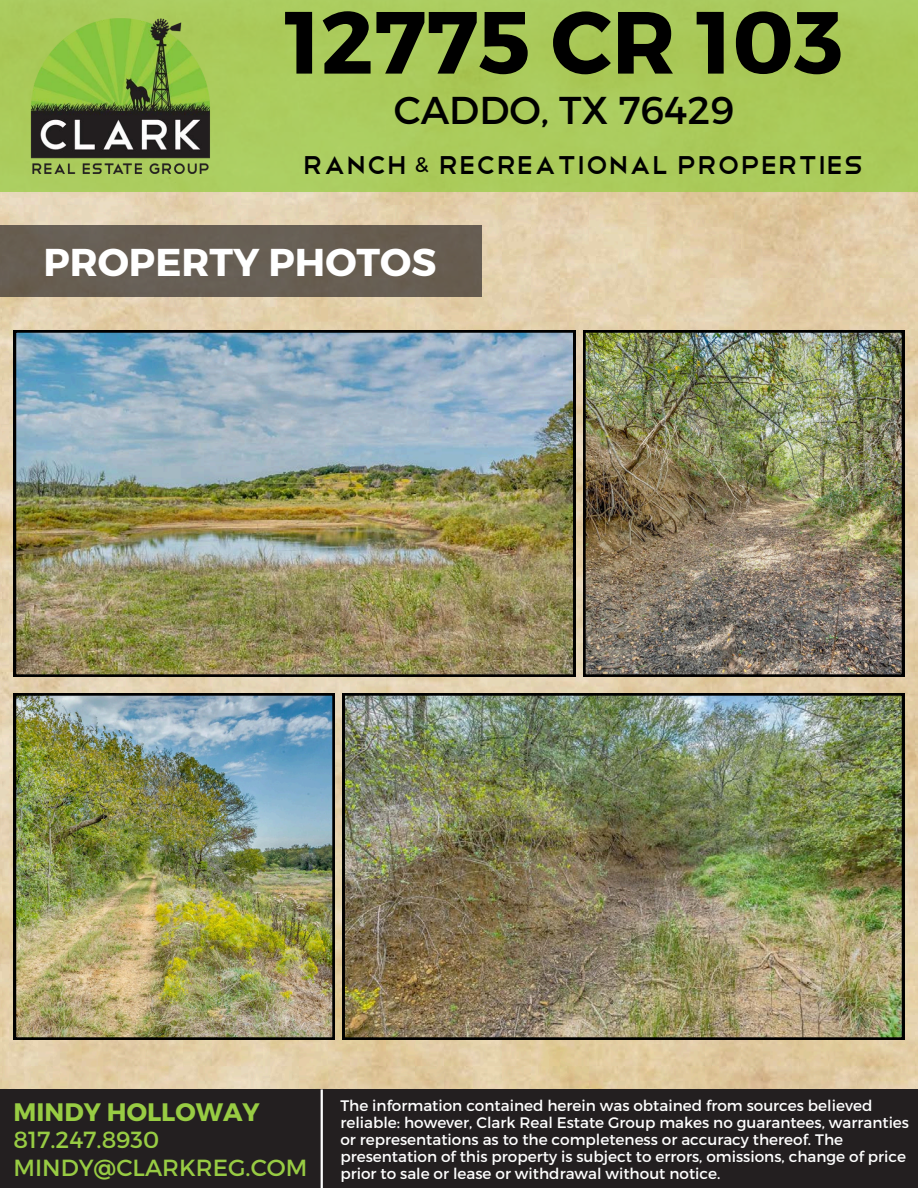
<style>
.page{position:relative;width:918px;height:1188px;background:#fff}
.page>*{position:absolute;margin:0;border:0;box-sizing:border-box;transform-origin:0 0}
.t1{font:700 88.05px "Montserrat";color:#000}
.t2{font:700 38.7px "Montserrat";color:#fff}
.t3{font:38.7px "Montserrat";color:#000}
.t4{font:33.75px "Telegrafico";color:#000}
.t5{font:700 25.2px "Montserrat";color:#98cc43}
.t6{font:23.4px "Montserrat";color:#98cc43}
.t7{font:21px "Montserrat";color:#000}
.t8{font:15.3px/16.8px "Montserrat";color:#fff}
</style>
<div class="page">
<img style="left:0;top:192px;width:918px;height:897px">
<div style="left:0;top:1089px;width:918px;height:99px;background:#231f20"></div>
<hr style="left:321px;top:1089px;width:2px;height:99px;background:#fff">
<div style="left:0;top:0;width:918px;height:192px;background:#abcb5b"></div>
<img style="left:30px;top:18px;width:180px;height:155px">
<div style="left:0;top:225px;width:481px;height:72px;background:#675e53"></div>
<img style="left:14px;top:330px;width:561px;height:347px">
<img style="left:583px;top:330px;width:321px;height:347px">
<img style="left:343px;top:693px;width:561px;height:347px">
<img style="left:14px;top:693px;width:321px;height:347px">
<p class="t1" style="left:284px;top:-15px;width:560px">12775 CR 103</p>
<h6 class="t3" style="left:394px;top:85px;width:342px">CADDO, TX 76429</h6>
<p class="t4" style="left:303px;top:142px;width:106px">ranch</p>
<p class="t7" style="left:415px;top:151px;width:15px">&amp;</p>
<p class="t4" style="left:439px;top:142px;width:426px">recreational properties</p>
<p class="t2" style="left:43px;top:237px;width:395px">PROPERTY PHOTOS</p>
<p class="t5" style="left:14px;top:1095px;width:248px">MINDY HOLLOWAY</p>
<h5 class="t6" style="left:14px;top:1125px;width:147px">817.247.8930</h5>
<p class="t6" style="left:14px;top:1153px;width:295px">MINDY@CLARKREG.COM</p>
<h2 class="t8" style="left:340px;top:1097px;width:570px">The information contained herein was obtained from sources believed reliable: however, Clark Real Estate Group makes no guarantees, warranties or representations as to the completeness or accuracy thereof. The presentation of this property is subject to errors, omissions, change of price prior to sale or lease or withdrawal without notice.</h2>
</div>
